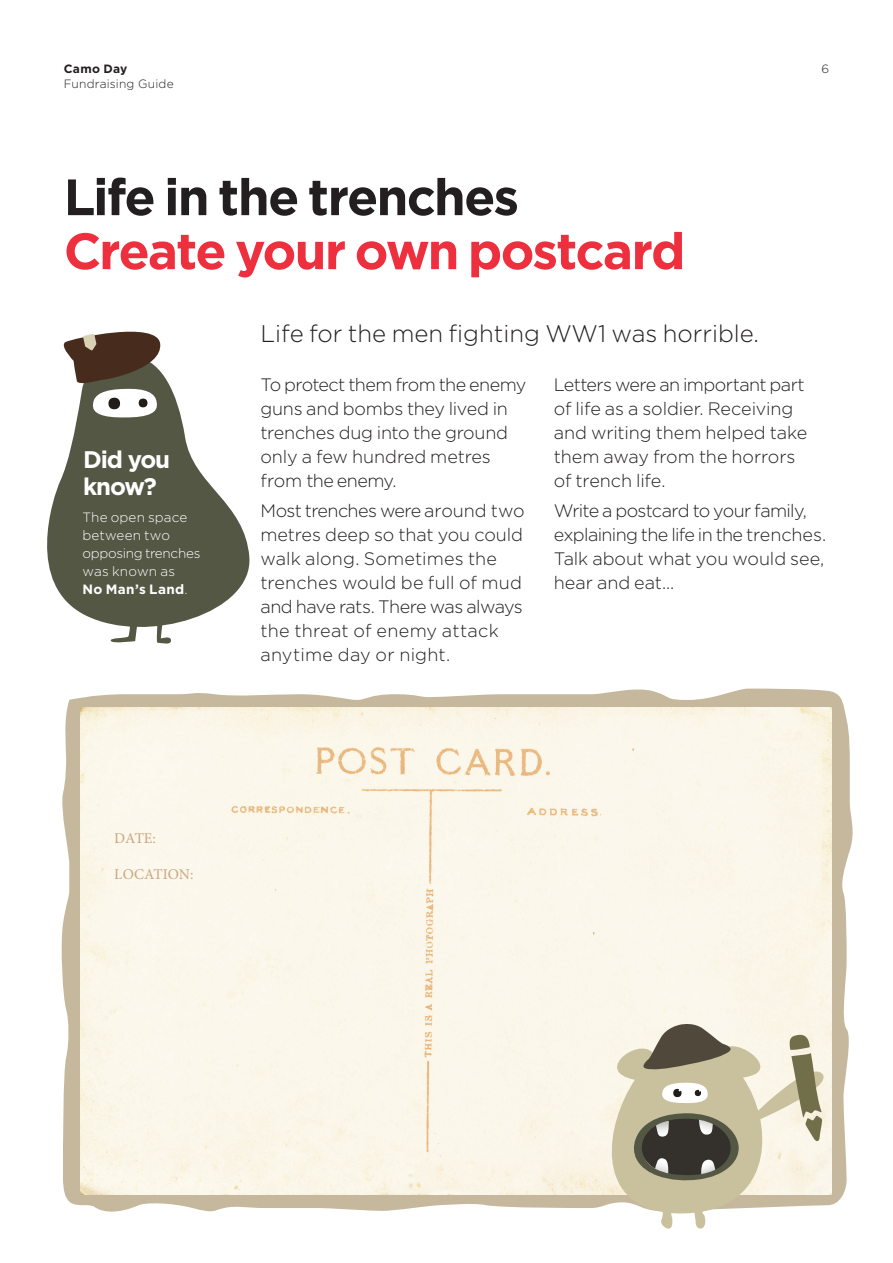
<style>
.page{position:relative;width:893px;height:1263px;background:#fff}
.page>*{position:absolute;margin:0;border:0;box-sizing:border-box;transform-origin:0 0}
.t1{font:700 51px/54px "Gotham";letter-spacing:-.035em;color:#ee2f3e}
.t2{font:300 24px "Gotham";color:#231f20}
.t3{font:700 24px/27px "Gotham";letter-spacing:-.05em;color:#fff}
.t4{font:300 18px/24px "Gotham";letter-spacing:-.015em;color:#231f20}
.t5{font:15px "Minion Pro";letter-spacing:-.01em;color:#ceac89}
.t6{font:300 13.5px/18px "Gotham";letter-spacing:.005em;color:#fff}
.t7{font:300 12px "Gotham";letter-spacing:.015em;color:#231f20}
.t8{font:700 12px "Gotham";letter-spacing:.02em;color:#231f20}
.s1{color:#231f20}
.s2{font-weight:700}
</style>
<div class="page">
<svg style="left:61px;top:688px;width:792px;height:524px;fill:#c5b89c"></svg>
<div style="left:81px;top:708px;width:750px;height:486px;background:#fbf7ea"></div>
<svg style="left:47px;top:375px;width:203px;height:252px;fill:#535743"></svg>
<svg style="left:109px;top:583px;width:33px;height:60px"></svg>
<svg style="left:155px;top:580px;width:16px;height:64px"></svg>
<svg style="left:59px;top:331px;width:104px;height:87px"></svg>
<svg style="left:589px;top:1022px;width:246px;height:207px;background:#cbc5b2"></svg>
<p class="t8" style="left:64px;top:62px;width:65px">Camo Day</p>
<p class="t7" style="left:821px;top:62px;width:9px">6</p>
<p class="t7" style="left:64px;top:76px;width:111px">Fundraising Guide</p>
<p class="t1" style="left:64px;top:170px;width:623px"><span class="s1">Life in the trenches<br></span>Create your own postcard</p>
<p class="t3" style="left:83px;top:446px;width:89px">Did you know?</p>
<p class="t6" style="left:82px;top:508px;width:120px">The open space between two opposing trenches was known as<br><span class="s2">No Man’s Land</span>.</p>
<p class="t2" style="left:260px;top:319px;width:500px">Life for the men fighting WW1 was horrible.</p>
<p class="t4" style="left:260px;top:372px;width:267px">To protect them from the enemy guns and bombs they lived in trenches dug into the ground only a few hundred metres from the enemy.</p>
<p class="t4" style="left:260px;top:498px;width:266px">Most trenches were around two metres deep so that you could walk along. Sometimes the trenches would be full of mud and have rats. There was always the threat of enemy attack anytime day or night.</p>
<p class="t4" style="left:554px;top:372px;width:255px">Letters were an important part of life as a soldier. Receiving and writing them helped take them away from the horrors of trench life.</p>
<p class="t4" style="left:554px;top:498px;width:274px">Write a postcard to your family, explaining the life in the trenches.<br>Talk about what you would see, hear and eat...</p>
<p class="t5" style="left:115px;top:828px;width:43px">DATE:</p>
<p class="t5" style="left:115px;top:864px;width:80px">LOCATION:</p>
</div>
